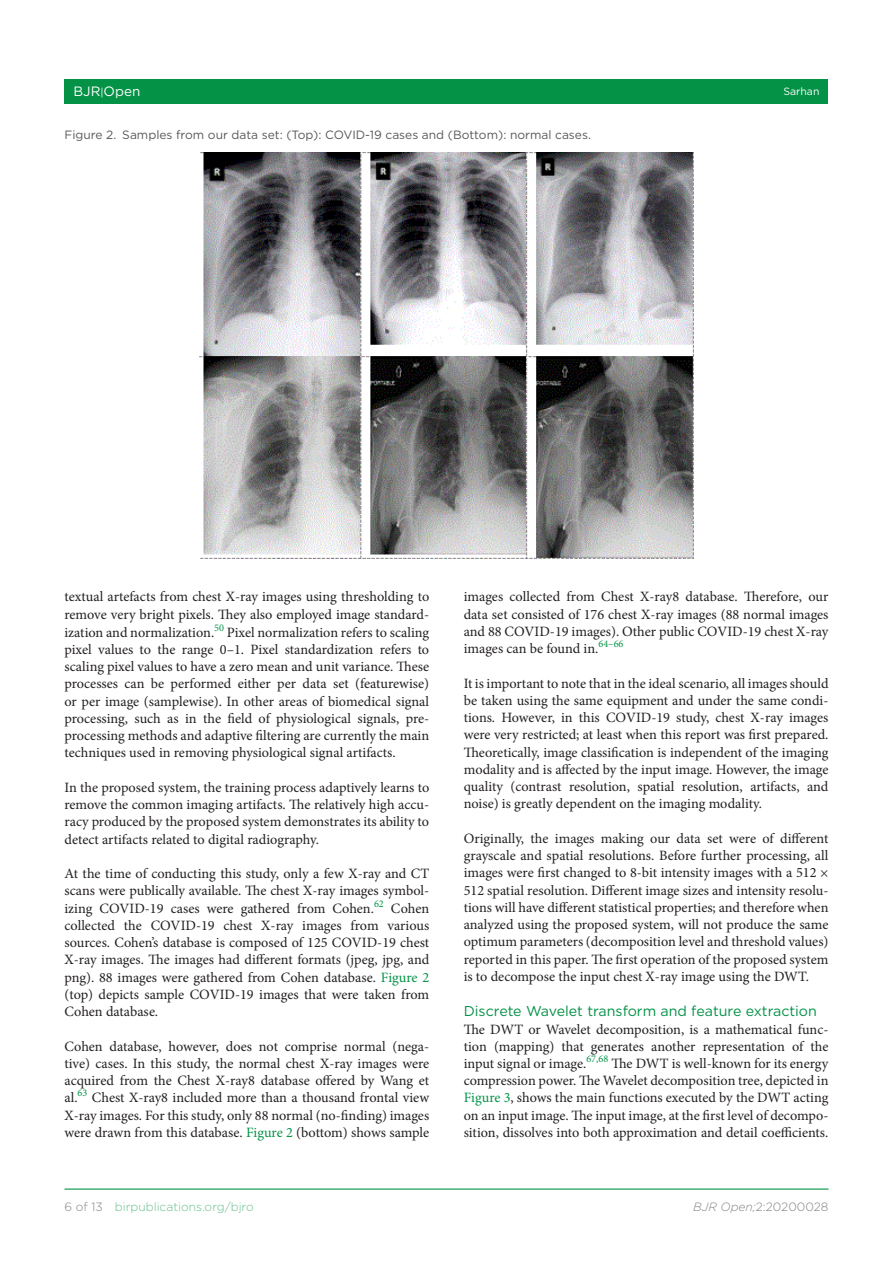
<style>
.page{position:relative;width:893px;height:1263px;background:#fff}
.page>*{position:absolute;margin:0;border:0;box-sizing:border-box;transform-origin:0 0}
.t1{font:14.25px/17.2px "Minion Pro";color:#231f20;text-align:justify}
.t2{font:14.25px "Gotham";color:#039246}
.t3{font:13.5px "Gotham";color:#fff}
.t4{font:12px "Gotham";color:#57585a}
.t5{font:300 12px "Gotham";color:#68be90}
.t6{font:300 12px "Gotham";color:#808285}
.t7{font:10.5px "Gotham";color:#fff}
.s1{font-size:10.5px}
.s2{color:#039246}
.s3{color:#808285}
.s4{font-style:italic}
</style>
<div class="page">
<hr style="left:64px;top:1188px;width:764px;height:2px;background:#039246">
<div style="left:64px;top:79px;width:764px;height:24px;background:#039246"></div>
<img style="left:200px;top:153px;width:493px;height:406px">
<p class="t3" style="left:74px;top:82px;width:68px">BJR<span class="s1">|</span>Open</p>
<p class="t7" style="left:783px;top:85px;width:38px">Sarhan</p>
<p class="t4" style="left:64px;top:127px;width:528px">Figure 2. Samples from our data set: (Top): COVID-19 cases and (Bottom): normal cases.</p>
<p class="t1" style="left:64px;top:588px;width:366px">textual artefacts from chest X-ray images using thresholding to remove very bright pixels. They also employed image standard&shy;ization and normalization.<sup>50</sup> Pixel normalization refers to scaling pixel values to the range 0–1. Pixel standardization refers to scaling pixel values to have a zero mean and unit variance. These processes can be performed either per data set (featurewise) or per image (samplewise). In other areas of biomedical signal processing, such as in the field of physiological signals, pre&shy;processing methods and adaptive filtering are currently the main techniques used in removing physiological signal artifacts.</p>
<p class="t1" style="left:64px;top:779px;width:366px">In the proposed system, the training process adaptively learns to remove the common imaging artifacts. The relatively high accu&shy;racy produced by the proposed system demonstrates its ability to detect artifacts related to digital radiography.</p>
<p class="t1" style="left:64px;top:865px;width:366px">At the time of conducting this study, only a few X-ray and CT scans were publically available. The chest X-ray images symbol&shy;izing COVID-19 cases were gathered from Cohen.<sup>62</sup> Cohen collected the COVID-19 chest X-ray images from various sources. Cohen’s database is composed of 125 COVID-19 chest X-ray images. The images had different formats (jpeg, jpg, and png). 88 images were gathered from Cohen database. <span class="s2">Figure 2 </span>(top) depicts sample COVID-19 images that were taken from Cohen database.</p>
<p class="t1" style="left:65px;top:1037px;width:366px">Cohen database, however, does not comprise normal (nega&shy;tive) cases. In this study, the normal chest X-ray images were acquired from the Chest X-ray8 database offered by Wang et al.<sup>63</sup> Chest X-ray8 included more than a thousand frontal view X-ray images. For this study, only 88 normal (no-finding) images were drawn from this database. <span class="s2">Figure 2</span> (bottom) shows sample</p>
<p class="t1" style="left:464px;top:588px;width:366px">images collected from Chest X-ray8 database. Therefore, our data set consisted of 176 chest X-ray images (88 normal images and 88 COVID-19 images). Other public COVID-19 chest X-ray images can be found in.<sup>64–66</sup></p>
<p class="t1" style="left:464px;top:674px;width:366px">It is important to note that in the ideal scenario, all images should be taken using the same equipment and under the same condi&shy;tions. However, in this COVID-19 study, chest X-ray images were very restricted; at least when this report was first prepared.<br>Theoretically, image classification is independent of the imaging modality and is affected by the input image. However, the image quality (contrast resolution, spatial resolution, artifacts, and noise) is greatly dependent on the imaging modality.</p>
<p class="t1" style="left:464px;top:830px;width:366px">Originally, the images making our data set were of different grayscale and spatial resolutions. Before further processing, all images were first changed to 8-bit intensity images with a 512 × 512 spatial resolution. Different image sizes and intensity resolu&shy;tions will have different statistical properties; and therefore when analyzed using the proposed system, will not produce the same optimum parameters (decomposition level and threshold values) reported in this paper. The first operation of the proposed system is to decompose the input chest X-ray image using the DWT.</p>
<p class="t2" style="left:464px;top:1001px;width:355px">Discrete Wavelet transform and feature extraction</p>
<p class="t1" style="left:464px;top:1020px;width:366px">The DWT or Wavelet decomposition, is a mathematical func&shy;tion (mapping) that generates another representation of the input signal or image.<sup>67,68</sup> The DWT is well-known for its energy compression power. The Wavelet decomposition tree, depicted in <span class="s2">Figure 3</span>, shows the main functions executed by the DWT acting on an input image. The input image, at the first level of decompo&shy;sition, dissolves into both approximation and detail coefficients.</p>
<p class="t5" style="left:64px;top:1199px;width:191px"><span class="s3">6 of 13</span> birpublications.org/bjro</p>
<p class="t6" style="left:693px;top:1199px;width:137px"><span class="s4">BJR Open;</span>2:20200028</p>
</div>
